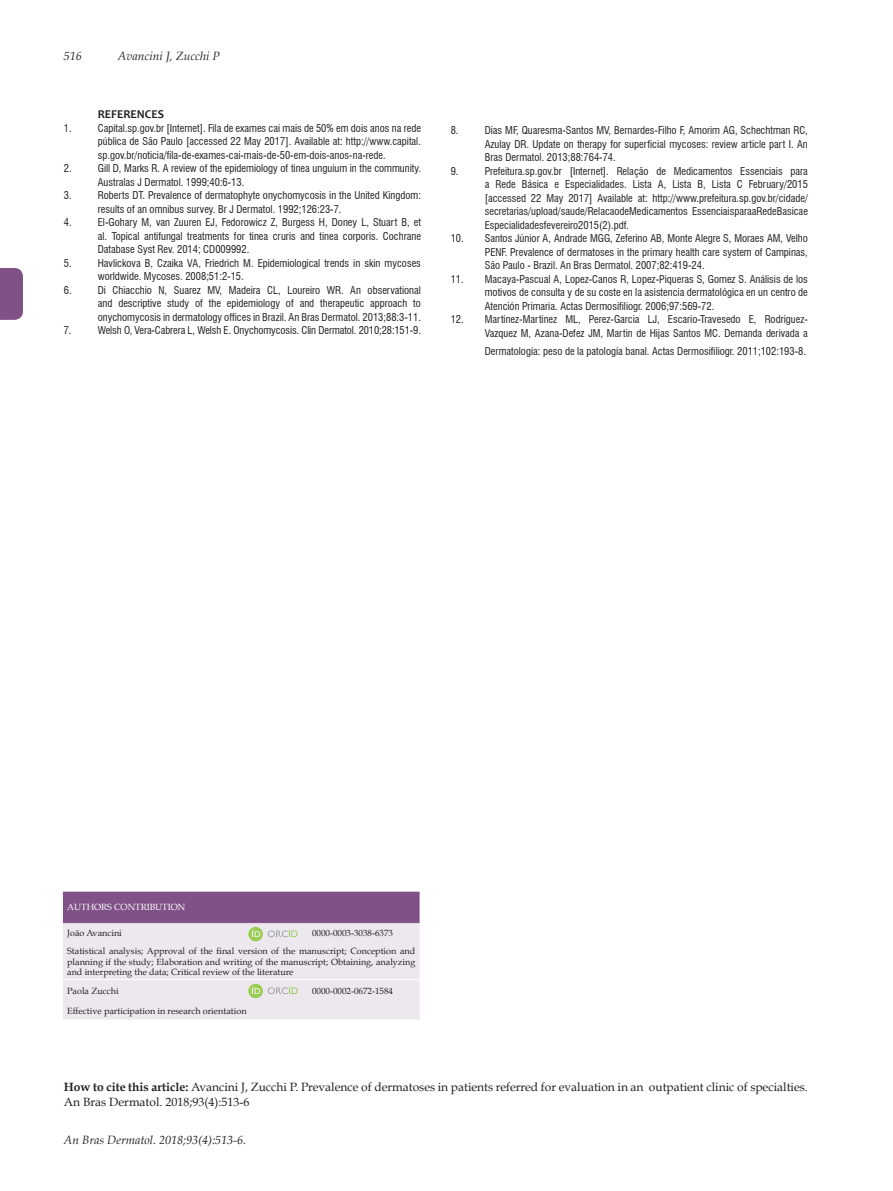
<style>
.page{position:relative;width:893px;height:1191px;background:#fff}
.page>*{position:absolute;margin:0;border:0;box-sizing:border-box;transform-origin:0 0}
.miolo{font:12px/15px "Book Antiqua";color:#231f20}
.t1{font:italic 12px "Book Antiqua";color:#231f20}
.miolo-2{font:700 12px "Candara";color:#231f20}
.t2{font:condensed 10.5px/13.5px "Swiss 721 BT";color:#231f20;text-align:justify}
.ABD-ING_-_2016{font:9px/10.5px "Book Antiqua";color:#231f20;text-align:justify}
.ABD-ING_-_2016-2{font:9px "Book Antiqua";color:#fff}
.s1{font-weight:700}
</style>
<div class="page">
<svg style="left:0;top:268px;width:23px;height:52px"></svg>
<svg style="left:63px;top:891px;width:357px;height:128px;background:#d1c3d3"></svg>
<p class="t1" style="left:64px;top:48px;width:19px">516</p>
<p class="t1" style="left:118px;top:48px;width:103px">Avancini J, Zucchi P</p>
<p class="miolo-2" style="left:98px;top:107px;width:68px">REFERENCES</p>
<p class="t2" style="left:64px;top:121px;width:9px">1.</p>
<p class="t2" style="left:98px;top:121px;width:325px">Capital.sp.gov.br [Internet]. Fila de exames cai mais de 50% em dois anos na rede pública de São Paulo [accessed 22 May 2017]. Available at: http://www.capital. sp.gov.br/noticia/fila-de-exames-cai-mais-de-50-em-dois-anos-na-rede.</p>
<p class="t2" style="left:64px;top:162px;width:9px">2.</p>
<p class="t2" style="left:98px;top:162px;width:325px">Gill D, Marks R. A review of the epidemiology of tinea unguium in the community.<br>Australas J Dermatol. 1999;40:6-13.</p>
<p class="t2" style="left:64px;top:189px;width:9px">3.</p>
<p class="t2" style="left:98px;top:189px;width:325px">Roberts DT. Prevalence of dermatophyte onychomycosis in the United Kingdom: results of an omnibus survey. Br J Dermatol. 1992;126:23-7.</p>
<p class="t2" style="left:64px;top:216px;width:9px">4.</p>
<p class="t2" style="left:98px;top:216px;width:325px">El-Gohary M, van Zuuren EJ, Fedorowicz Z, Burgess H, Doney L, Stuart B, et al. Topical antifungal treatments for tinea cruris and tinea corporis. Cochrane Database Syst Rev. 2014; CD009992.</p>
<p class="t2" style="left:64px;top:256px;width:9px">5.</p>
<p class="t2" style="left:98px;top:256px;width:325px">Havlickova B, Czaika VA, Friedrich M. Epidemiological trends in skin mycoses worldwide. Mycoses. 2008;51:2-15.</p>
<p class="t2" style="left:64px;top:283px;width:9px">6.</p>
<p class="t2" style="left:98px;top:283px;width:325px">Di Chiacchio N, Suarez MV, Madeira CL, Loureiro WR. An observational and descriptive study of the epidemiology of and therapeutic approach to onychomycosis in dermatology offices in Brazil. An Bras Dermatol. 2013;88:3-11.</p>
<p class="t2" style="left:64px;top:324px;width:9px">7.</p>
<p class="t2" style="left:98px;top:324px;width:325px">Welsh O, Vera-Cabrera L, Welsh E. Onychomycosis. Clin Dermatol. 2010;28:151-9.</p>
<p class="t2" style="left:451px;top:123px;width:9px">8.</p>
<p class="t2" style="left:485px;top:123px;width:325px">Dias MF, Quaresma-Santos MV, Bernardes-Filho F, Amorim AG, Schechtman RC, Azulay DR. Update on therapy for superficial mycoses: review article part I. An Bras Dermatol. 2013;88:764-74.</p>
<p class="t2" style="left:451px;top:164px;width:9px">9.</p>
<p class="t2" style="left:485px;top:164px;width:325px">Prefeitura.sp.gov.br [Internet]. Relação de Medicamentos Essenciais para a Rede Básica e Especialidades. Lista A, Lista B, Lista C February/2015 [accessed 22 May 2017] Available at: http://www.prefeitura.sp.gov.br/cidade/ secretarias/upload/saude/RelacaodeMedicamentos EssenciaisparaaRedeBasicae Especialidadesfevereiro2015(2).pdf.</p>
<p class="t2" style="left:485px;top:231px;width:325px;text-indent:-34px">10. Santos Júnior A, Andrade MGG, Zeferino AB, Monte Alegre S, Moraes AM, Velho PENF. Prevalence of dermatoses in the primary health care system of Campinas, São Paulo - Brazil. An Bras Dermatol. 2007;82:419-24.</p>
<p class="t2" style="left:485px;top:272px;width:325px;text-indent:-34px">11. Macaya-Pascual A, Lopez-Canos R, Lopez-Piqueras S, Gomez S. Análisis de los motivos de consulta y de su coste en la asistencia dermatológica en un centro de Atención Primaria. Actas Dermosifiliogr. 2006;97:569-72.</p>
<p class="t2" style="left:451px;top:312px;width:359px;text-align:right">12. Martinez-Martinez ML, Perez-Garcia LJ, Escario-Travesedo E, Rodriguez-<br>Vazquez M, Azana-Defez JM, Martin de Hijas Santos MC. Demanda derivada a</p>
<p class="t2" style="left:485px;top:344px;width:323px">Dermatología: peso de la patología banal. Actas Dermosifiliogr. 2011;102:193-8.</p>
<p class="ABD-ING_-_2016-2" style="left:67px;top:901px;width:120px">AUTHORS CONTRIBUTION</p>
<p class="ABD-ING_-_2016" style="left:67px;top:928px;width:56px">João Avancini</p>
<p class="ABD-ING_-_2016" style="left:312px;top:928px;width:82px">0000-0003-3038-6373</p>
<p class="ABD-ING_-_2016" style="left:67px;top:946px;width:350px">Statistical analysis; Approval of the final version of the manuscript; Conception and planning if the study; Elaboration and writing of the manuscript; Obtaining, analyzing and interpreting the data; Critical review of the literature</p>
<p class="ABD-ING_-_2016" style="left:67px;top:986px;width:53px">Paola Zucchi</p>
<p class="ABD-ING_-_2016" style="left:312px;top:986px;width:82px">0000-0002-0672-1584</p>
<p class="ABD-ING_-_2016" style="left:67px;top:1006px;width:181px">Effective participation in research orientation</p>
<p class="miolo" style="left:64px;top:1079px;width:746px"><span class="s1">How to cite this article:</span> Avancini J, Zucchi P. Prevalence of dermatoses in patients referred for evaluation in an outpatient clinic of specialties.<br>An Bras Dermatol. 2018;93(4):513-6</p>
<p class="t1" style="left:64px;top:1132px;width:184px">An Bras Dermatol. 2018;93(4):513-6.</p>
</div>
